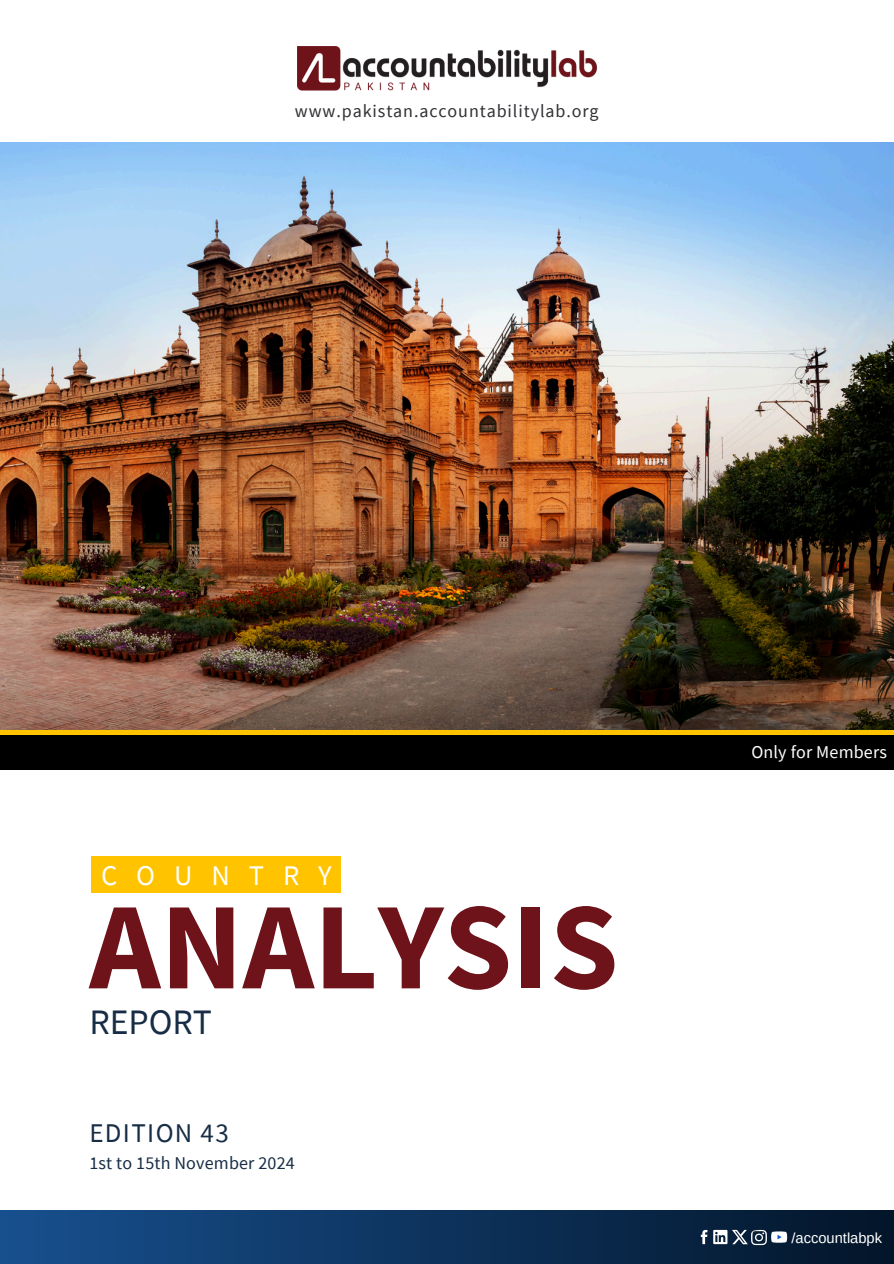
<style>
.page{position:relative;width:894px;height:1264px;background:#fff}
.page>*{position:absolute;margin:0;border:0;box-sizing:border-box;transform-origin:0 0}
.t1{font:700 123.9px "Source Sans Pro";color:#6e131a}
.t2{font:35.7px "Source Sans Pro";color:#172d45}
.t3{font:28.5px "Source Sans Pro";letter-spacing:.665em;color:#fff}
.t4{font:27px "Source Sans Pro";letter-spacing:.05em;color:#172d45}
.t5{font:18px "Source Sans Pro";letter-spacing:.05em;color:#303035}
.t6{font:18px "Source Sans Pro";letter-spacing:.01em;color:#172d45}
.t7{font:18px "Source Sans Pro";letter-spacing:.01em;color:#fff}
.t8{font:14.7px "Arimo";color:#fff}
</style>
<div class="page">
<img style="left:0;top:142px;width:893px;height:587px">
<div style="left:0;top:1210px;width:893px;height:53px;background:linear-gradient(to right,#17508e,#04162a)"></div>
<div style="left:0;top:730px;width:893px;height:5px;background:#ffc300"></div>
<div style="left:0;top:735px;width:893px;height:35px;background:#000"></div>
<svg style="left:700px;top:1229px;width:7px;height:15px"></svg>
<svg style="left:713px;top:1229px;width:34px;height:15px"></svg>
<svg style="left:770px;top:1231px;width:16px;height:11px"></svg>
<img style="left:751px;top:1229px;width:15px;height:16px">
<img style="left:297px;top:47px;width:299px;height:44px">
<div style="left:91px;top:856px;width:250px;height:36px;background:#ffc300"></div>
<p class="t5" style="left:295px;top:99px;width:305px">www.pakistan.accountabilitylab.org</p>
<h3 class="t3" style="left:101px;top:856px;width:232px">COUNTRY</h3>
<h2 class="t1" style="left:89px;top:866px;width:530px">ANALYSIS</h2>
<h4 class="t2" style="left:89px;top:998px;width:124px">REPORT</h4>
<h3 class="t4" style="left:89px;top:1115px;width:141px">EDITION 43</h3>
<h1 class="t6" style="left:89px;top:1150px;width:207px">1st to 15th November 2024</h1>
<p class="t7" style="left:751px;top:740px;width:137px">Only for Members</p>
<h4 class="t8" style="left:791px;top:1229px;width:92px">/accountlabpk</h4>
</div>
